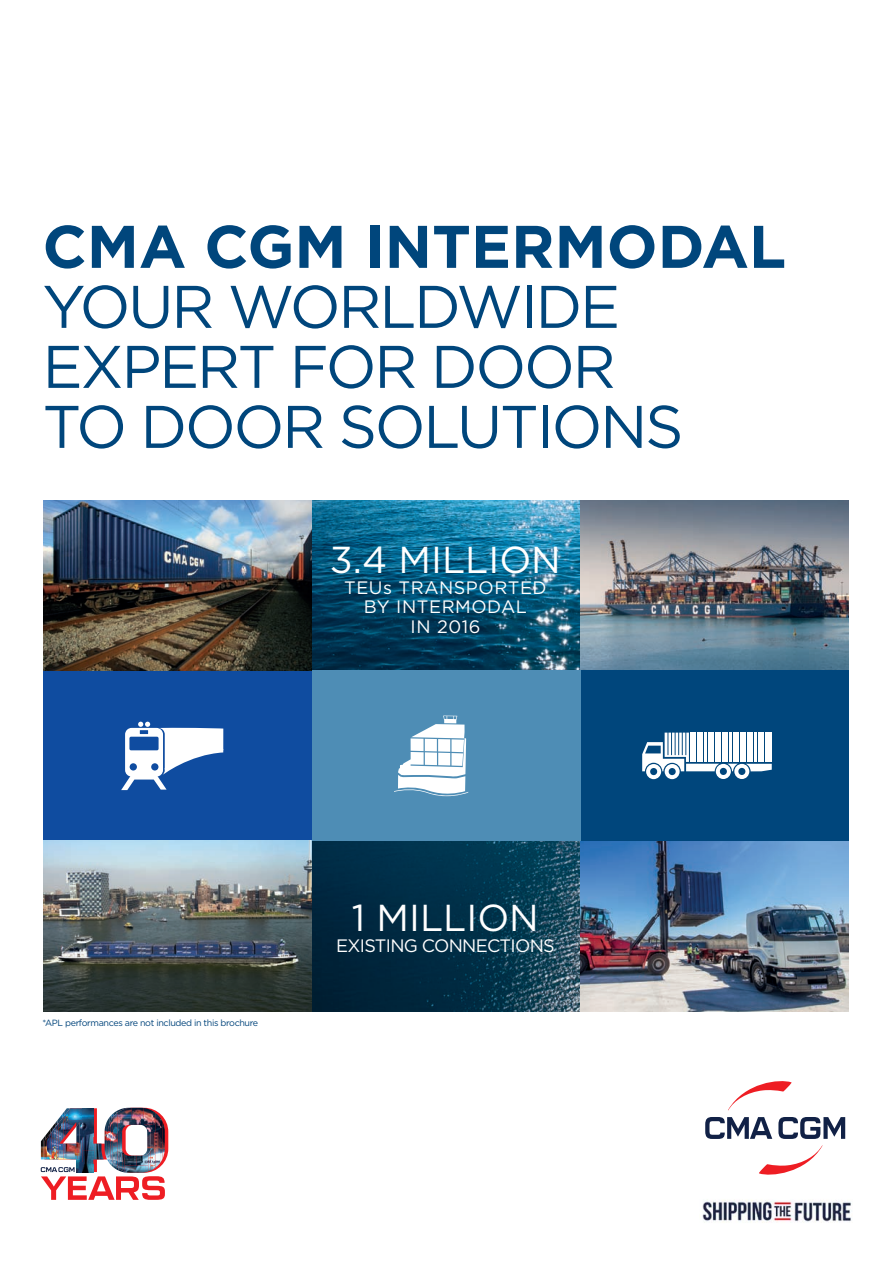
<style>
.page{position:relative;width:893px;height:1263px;background:#fff}
.page>*{position:absolute;margin:0;border:0;box-sizing:border-box;transform-origin:0 0}
.t1{font:700 60px/60px "Gotham";color:#00467c}
.t2{font:60px "Gotham";letter-spacing:-.04em;color:#00467c}
.t3{font:37.5px "Gotham";color:#fff}
.t4{font:18px/19.5px "Gotham";letter-spacing:.03em;color:#fff;text-align:center}
.t5{font:18px "Gotham";letter-spacing:-.04em;color:#fff}
.t6{font:9px "Gotham";letter-spacing:-.04em;color:#00447b}
.s1{font-weight:400}
</style>
<div class="page">
<img style="left:312px;top:501px;width:268px;height:170px">
<img style="left:44px;top:841px;width:536px;height:170px">
<div style="left:44px;top:671px;width:268px;height:170px;background:#0f4ca0"></div>
<img style="left:580px;top:841px;width:268px;height:170px">
<img style="left:44px;top:501px;width:268px;height:170px">
<img style="left:580px;top:501px;width:268px;height:170px">
<div style="left:580px;top:671px;width:268px;height:170px;background:#00467c"></div>
<div style="left:312px;top:671px;width:268px;height:170px;background:#4e8db5"></div>
<svg style="left:642px;top:733px;width:130px;height:46px"></svg>
<hr style="left:761px;top:733px;width:3px;height:29px;background:#fff">
<svg style="left:121px;top:722px;width:102px;height:68px"></svg>
<svg style="left:394px;top:715px;width:74px;height:82px"></svg>
<svg style="left:728px;top:1081px;width:64px;height:29px"></svg>
<svg style="left:705px;top:1117px;width:67px;height:22px"></svg>
<svg style="left:778px;top:1117px;width:67px;height:22px"></svg>
<svg style="left:759px;top:1146px;width:63px;height:29px"></svg>
<img style="left:702px;top:1200px;width:150px;height:23px">
<img style="left:41px;top:1108px;width:127px;height:92px">
<p class="t1" style="left:43px;top:216px;width:745px">CMA CGM INTERMODAL<br><span class="s1">YOUR WORLDWIDE</span></p>
<p class="t2" style="left:43px;top:328px;width:575px">EXPERT FOR DOOR</p>
<p class="t2" style="left:43px;top:388px;width:642px">TO DOOR SOLUTIONS</p>
<p class="t3" style="left:330px;top:535px;width:232px">3.4 MILLION</p>
<p class="t4" style="left:344px;top:577px;width:204px">TEUs TRANSPORTED</p>
<p class="t4" style="left:364px;top:597px;width:164px">BY INTERMODAL<br>IN 2016</p>
<p class="t6" style="left:43px;top:1017px;width:217px">*APL performances are not included in this brochure</p>
<p class="t3" style="left:352px;top:894px;width:188px">1 MILLION</p>
<p class="t5" style="left:336px;top:934px;width:220px">EXISTING CONNECTIONS</p>
</div>
